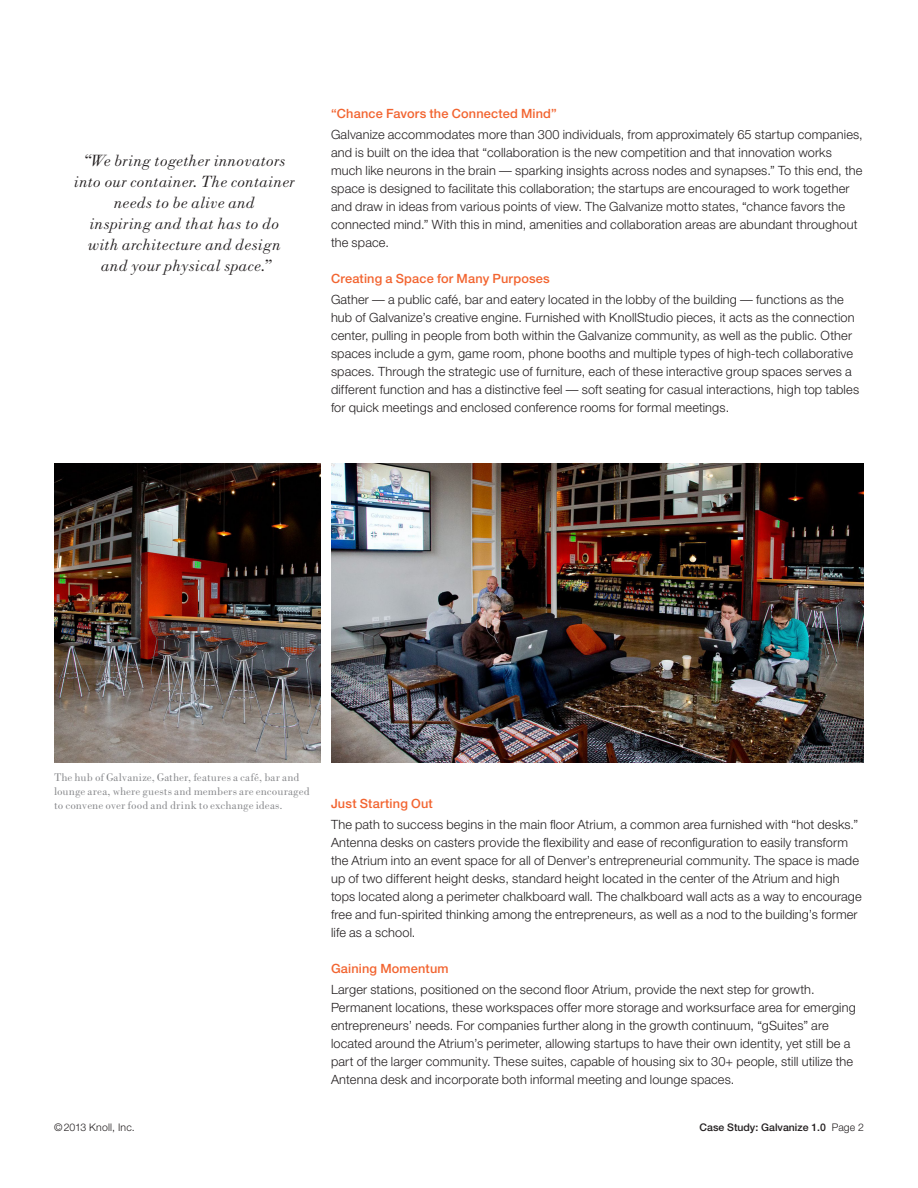
<style>
.page{position:relative;width:918px;height:1188px;background:#fff}
.page>*{position:absolute;margin:0;border:0;box-sizing:border-box;transform-origin:0 0}
.WP___pullquote{font:italic 16.5px/21px "T Bodoni";color:#231f20;text-align:center}
.WP___Body_p6_after{font:300 12.75px/18px "Helvetica Neue";letter-spacing:.01em;color:#231f20}
.WP___Sub_B_and____d{font:500 12.75px "Helvetica Neue";letter-spacing:.015em;color:#f26430}
.Caption_1{font:11.25px/14.2px "T Bodoni";letter-spacing:.015em;color:#848588}
.t1{font:500 10.5px "Helvetica Neue";color:#231f20}
.t2{font:300 10.5px "Helvetica Neue";letter-spacing:.015em;color:#231f20}
.s1{font-weight:300}
</style>
<div class="page">
<img style="left:54px;top:463px;width:266px;height:299px">
<img style="left:331px;top:464px;width:533px;height:299px">
<p class="WP___pullquote" style="left:73px;top:151px;width:223px">“We bring together innovators into our container. The container needs to be alive and<br>inspiring and that has to do with architecture and design and your physical space.”</p>
<p class="WP___Sub_B_and____d" style="left:331px;top:106px;width:227px">“Chance Favors the Connected Mind”</p>
<p class="WP___Body_p6_after" style="left:331px;top:125px;width:533px">Galvanize accommodates more than 300 individuals, from approximately 65 startup companies, and is built on the idea that “collaboration is the new competition and that innovation works much like neurons in the brain — sparking insights across nodes and synapses.” To this end, the space is designed to facilitate this collaboration; the startups are encouraged to work together and draw in ideas from various points of view. The Galvanize motto states, “chance favors the connected mind.” With this in mind, amenities and collaboration areas are abundant throughout the space.</p>
<p class="WP___Sub_B_and____d" style="left:331px;top:271px;width:220px">Creating a Space for Many Purposes</p>
<p class="WP___Body_p6_after" style="left:331px;top:290px;width:530px">Gather — a public café, bar and eatery located in the lobby of the building — functions as the hub of Galvanize’s creative engine. Furnished with KnollStudio pieces, it acts as the connection center, pulling in people from both within the Galvanize community, as well as the public. Other spaces include a gym, game room, phone booths and multiple types of high-tech collaborative spaces. Through the strategic use of furniture, each of these interactive group spaces serves a different function and has a distinctive feel — soft seating for casual interactions, high top tables for quick meetings and enclosed conference rooms for formal meetings.</p>
<p class="Caption_1" style="left:54px;top:770px;width:257px">The hub of Galvanize, Gather, features a café, bar and lounge area, where guests and members are encouraged to convene over food and drink to exchange ideas.</p>
<p class="WP___Sub_B_and____d" style="left:331px;top:796px;width:103px">Just Starting Out</p>
<p class="WP___Body_p6_after" style="left:331px;top:815px;width:532px">The path to success begins in the main floor Atrium, a common area furnished with “hot desks.” Antenna desks on casters provide the flexibility and ease of reconfiguration to easily transform the Atrium into an event space for all of Denver’s entrepreneurial community. The space is made up of two different height desks, standard height located in the center of the Atrium and high tops located along a perimeter chalkboard wall. The chalkboard wall acts as a way to encourage free and fun-spirited thinking among the entrepreneurs, as well as a nod to the building’s former life as a school.</p>
<p class="WP___Sub_B_and____d" style="left:331px;top:961px;width:119px">Gaining Momentum</p>
<p class="WP___Body_p6_after" style="left:331px;top:980px;width:526px">Larger stations, positioned on the second floor Atrium, provide the next step for growth.<br>Permanent locations, these workspaces offer more storage and worksurface area for emerging entrepreneurs’ needs. For companies further along in the growth continuum, “gSuites” are located around the Atrium’s perimeter, allowing startups to have their own identity, yet still be a part of the larger community. These suites, capable of housing six to 30+ people, still utilize the Antenna desk and incorporate both informal meeting and lounge spaces.</p>
<p class="t2" style="left:54px;top:1121px;width:82px">©2013 Knoll, Inc.</p>
<p class="t1" style="left:700px;top:1121px;width:166px">Case Study: Galvanize 1.0 <span class="s1">Page 2</span></p>
</div>
